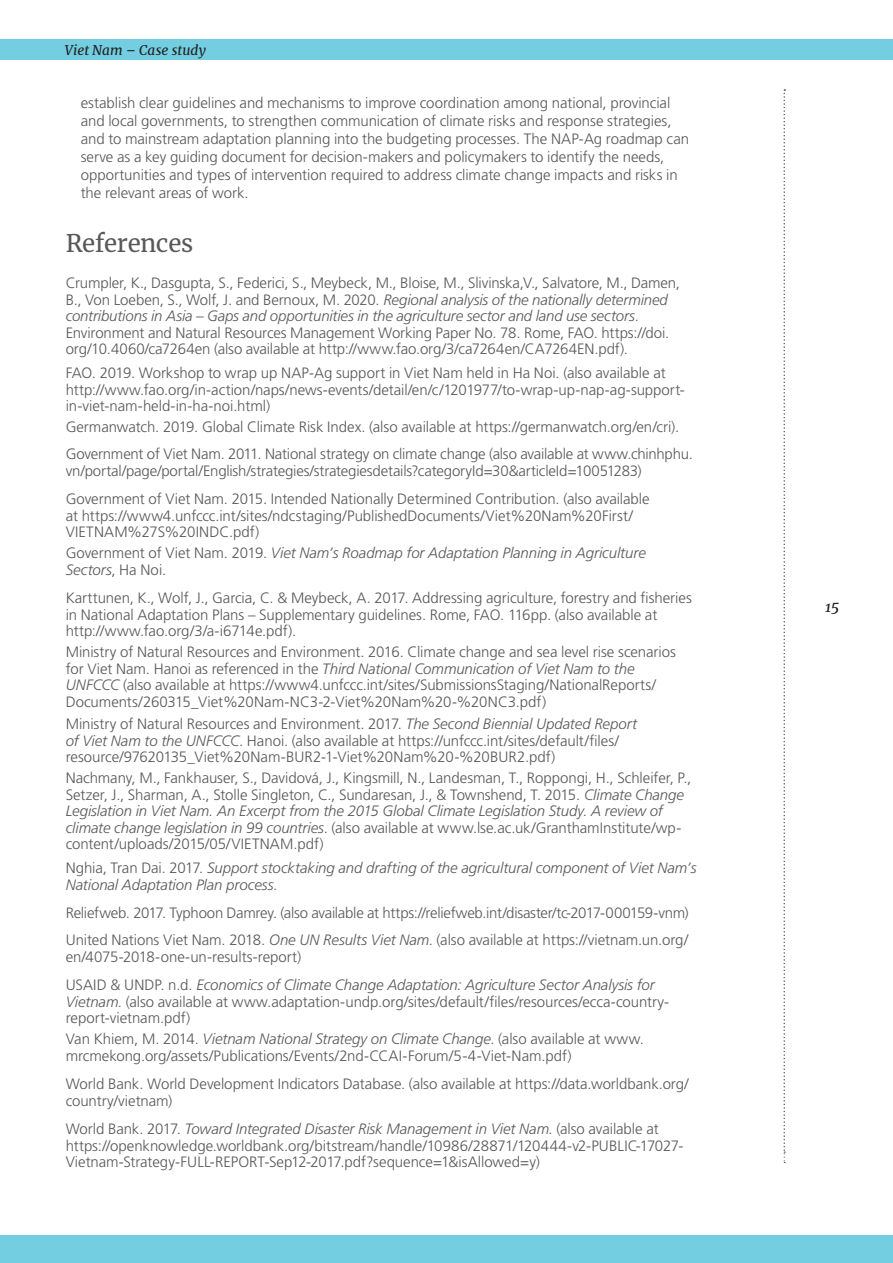
<style>
.page{position:relative;width:893px;height:1263px;background:#fff}
.page>*{position:absolute;margin:0;border:0;box-sizing:border-box;transform-origin:0 0}
.Heading_1{font:24px "Merriweather";letter-spacing:-.01em;color:#57585a}
.body_copy{font:300 15px/16.5px "Frutiger LT Pro";letter-spacing:-.005em;color:#57585a}
.body_copy-2{font:italic 300 15px/16.5px "Frutiger LT Pro";letter-spacing:-.005em;color:#57585a}
.t1{font:italic 15px "Merriweather";color:#231f20}
.t2{font:italic 13.5px "Merriweather";color:#231f20}
.s1{font-style:italic}
.s2{font-style:normal}
</style>
<div class="page">
<div style="left:0;top:1235px;width:893px;height:28px;background:#72cee0"></div>
<div style="left:0;top:39px;width:893px;height:21px;background:#72cee0"></div>
<svg style="left:784px;top:89px;width:1px;height:1074px"></svg>
<p class="t2" style="left:65px;top:40px;width:143px">Viet Nam – Case study</p>
<p class="body_copy" style="left:81px;top:94px;width:610px;line-height:18px">establish clear guidelines and mechanisms to improve coordination among national, provincial and local governments, to strengthen communication of climate risks and response strategies, and to mainstream adaptation planning into the budgeting processes. The NAP-Ag roadmap can serve as a key guiding document for decision-makers and policymakers to identify the needs, opportunities and types of intervention required to address climate change impacts and risks in the relevant areas of work.</p>
<p class="Heading_1" style="left:66px;top:227px;width:129px">References</p>
<p class="body_copy" style="left:66px;top:275px;width:616px">Crumpler, K., Dasgupta, S., Federici, S., Meybeck, M., Bloise, M., Slivinska,V., Salvatore, M., Damen, B., Von Loeben, S., Wolf, J. and Bernoux, M. 2020. <span class="s1">Regional analysis of the nationally determined contributions in Asia – Gaps and opportunities in the agriculture sector and land use sectors</span>.<br>Environment and Natural Resources Management Working Paper No. 78. Rome, FAO. https://doi. org/10.4060/ca7264en (also available at http://www.fao.org/3/ca7264en/CA7264EN.pdf).</p>
<p class="body_copy" style="left:66px;top:365px;width:621px">FAO. 2019. Workshop to wrap up NAP-Ag support in Viet Nam held in Ha Noi. (also available at http://www.fao.org/in-action/naps/news-events/detail/en/c/1201977/to-wrap-up-nap-ag-support&shy;in-viet-nam-held-in-ha-noi.html)</p>
<p class="body_copy" style="left:66px;top:419px;width:615px">Germanwatch. 2019. Global Climate Risk Index. (also available at https://germanwatch.org/en/cri).</p>
<p class="body_copy" style="left:66px;top:446px;width:629px">Government of Viet Nam. 2011. National strategy on climate change (also available at www.chinhphu. vn/portal/page/portal/English/strategies/strategiesdetails?categoryId=30&amp;articleId=10051283)</p>
<p class="body_copy" style="left:66px;top:491px;width:585px">Government of Viet Nam. 2015. Intended Nationally Determined Contribution. (also available at https://www4.unfccc.int/sites/ndcstaging/PublishedDocuments/Viet%20Nam%20First/<br>VIETNAM%27S%20INDC.pdf)</p>
<p class="body_copy-2" style="left:66px;top:545px;width:582px"><span class="s2">Government of Viet Nam. 2019.</span> Viet Nam’s Roadmap for Adaptation Planning in Agriculture<br>Sectors<span class="s2">, Ha Noi.</span></p>
<p class="body_copy" style="left:66px;top:590px;width:628px">Karttunen, K., Wolf, J., Garcia, C. &amp; Meybeck, A. 2017. Addressing agriculture, forestry and fisheries in National Adaptation Plans – Supplementary guidelines. Rome, FAO. 116pp. (also available at http://www.fao.org/3/a-i6714e.pdf).</p>
<p class="body_copy" style="left:66px;top:644px;width:612px">Ministry of Natural Resources and Environment. 2016. Climate change and sea level rise scenarios for Viet Nam. Hanoi as referenced in the <span class="s1">Third National Communication of Viet Nam to the UNFCCC</span> (also available at https://www4.unfccc.int/sites/SubmissionsStaging/NationalReports/ Documents/260315_Viet%20Nam-NC3-2-Viet%20Nam%20-%20NC3.pdf)</p>
<p class="body_copy" style="left:66px;top:716px;width:573px">Ministry of Natural Resources and Environment. 2017. <span class="s1">The Second Biennial Updated Report of Viet Nam to the UNFCCC</span>. Hanoi. (also available at https://unfccc.int/sites/default/files/ resource/97620135_Viet%20Nam-BUR2-1-Viet%20Nam%20-%20BUR2.pdf)</p>
<p class="body_copy" style="left:66px;top:770px;width:627px">Nachmany, M., Fankhauser, S., Davidová, J., Kingsmill, N., Landesman, T., Roppongi, H., Schleifer, P., Setzer, J., Sharman, A., Stolle Singleton, C., Sundaresan, J., &amp; Townshend, T. 2015. <span class="s1">Climate Change Legislation in Viet Nam. An Excerpt from the 2015 Global Climate Legislation Study. A review of climate change legislation in 99 countries</span>. (also available at www.lse.ac.uk/GranthamInstitute/wp&shy;content/uploads/2015/05/VIETNAM.pdf)</p>
<p class="body_copy-2" style="left:66px;top:860px;width:632px"><span class="s2">Nghia, Tran Dai. 2017.</span> Support stocktaking and drafting of the agricultural component of Viet Nam’s<br>National Adaptation Plan process<span class="s2">.</span></p>
<p class="body_copy" style="left:66px;top:905px;width:625px">Reliefweb. 2017. Typhoon Damrey. (also available at https://reliefweb.int/disaster/tc-2017-000159-vnm)</p>
<p class="body_copy" style="left:66px;top:932px;width:624px">United Nations Viet Nam. 2018. <span class="s1">One UN Results Viet Nam</span>. (also available at https://vietnam.un.org/ en/4075-2018-one-un-results-report)</p>
<p class="body_copy" style="left:66px;top:977px;width:605px">USAID &amp; UNDP. n.d. <span class="s1">Economics of Climate Change Adaptation: Agriculture Sector Analysis for<br>Vietnam</span>. (also available at www.adaptation-undp.org/sites/default/files/resources/ecca-country&shy;report-vietnam.pdf)</p>
<p class="body_copy" style="left:66px;top:1031px;width:580px">Van Khiem, M. 2014. <span class="s1">Vietnam National Strategy on Climate Change</span>. (also available at www. mrcmekong.org/assets/Publications/Events/2nd-CCAI-Forum/5-4-Viet-Nam.pdf)</p>
<p class="body_copy" style="left:66px;top:1076px;width:625px">World Bank. World Development Indicators Database. (also available at https://data.worldbank.org/ country/vietnam)</p>
<p class="body_copy" style="left:66px;top:1121px;width:619px">World Bank. 2017. <span class="s1">Toward Integrated Disaster Risk Management in Viet Nam</span>. (also available at https://openknowledge.worldbank.org/bitstream/handle/10986/28871/120444-v2-PUBLIC-17027-<br>Vietnam-Strategy-FULL-REPORT-Sep12-2017.pdf?sequence=1&amp;isAllowed=y)</p>
<p class="t1" style="left:825px;top:596px;width:16px">15</p>
</div>
